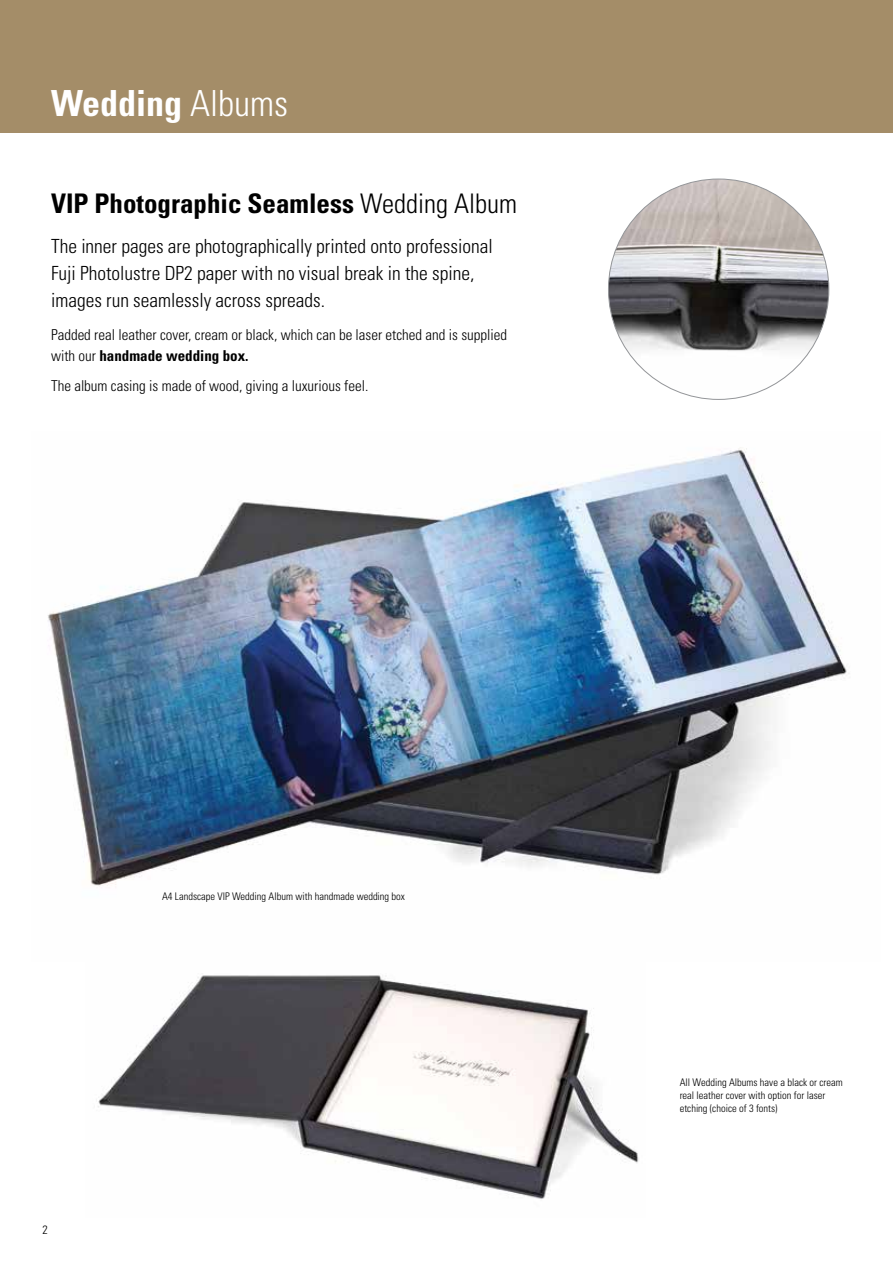
<style>
.page{position:relative;width:893px;height:1263px;background:#fff}
.page>*{position:absolute;margin:0;border:0;box-sizing:border-box;transform-origin:0 0}
.t1{font:700 condensed 36px "Univers";color:#fff}
.t2{font:700 condensed 27px "Univers";color:#000}
.t3{font:300 condensed 19.5px/27px "Univers";color:#000}
.t4{font:300 condensed 15px/21px "Univers";color:#000}
.t5{font:300 condensed 12px "Univers";color:#000}
.t6{font:300 condensed 10.5px/12.6px "Univers";color:#000}
.s1{font-weight:300}
.s2{font-weight:700}
</style>
<div class="page">
<div style="left:0;top:0;width:893px;height:133px;background:#a48d68"></div>
<img style="left:608px;top:179px;width:221px;height:220px;border-radius:110px">
<img style="left:48px;top:447px;width:801px;height:439px">
<img style="left:98px;top:975px;width:541px;height:224px">
<h1 class="t1" style="left:51px;top:81px;width:239px">Wedding <span class="s1">Albums</span></h1>
<h2 class="t2" style="left:51px;top:187px;width:467px">VIP Photographic Seamless <span class="s1">Wedding Album</span></h2>
<h3 class="t3" style="left:51px;top:232px;width:443px">The inner pages are photographically printed onto professional<br>Fuji Photolustre DP2 paper with no visual break in the spine, images run seamlessly across spreads.</h3>
<p class="t4" style="left:51px;top:325px;width:458px">Padded real leather cover, cream or black, which can be laser etched and is supplied with our <span class="s2">handmade wedding box.</span></p>
<p class="t4" style="left:51px;top:375px;width:319px">The album casing is made of wood, giving a luxurious feel.</p>
<p class="t6" style="left:162px;top:890px;width:244px">A4 Landscape VIP Wedding Album with handmade wedding box</p>
<p class="t5" style="left:43px;top:1223px;width:7px">2</p>
<p class="t6" style="left:680px;top:1076px;width:165px">All Wedding Albums have a black or cream real leather cover with option for laser etching (choice of 3 fonts)</p>
</div>
